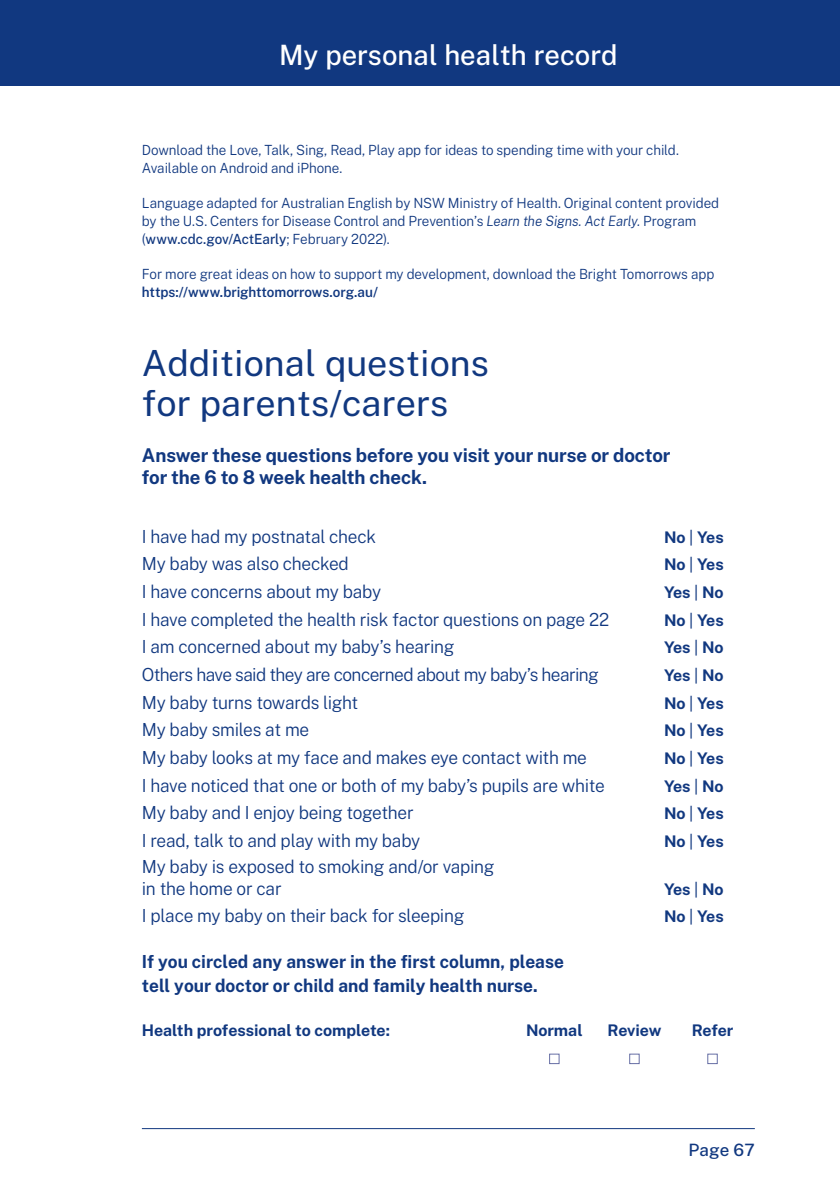
<style>
.page{position:relative;width:840px;height:1191px;background:#fff}
.page>*{position:absolute;margin:0;border:0;box-sizing:border-box;transform-origin:0 0}
.t1{font:36px/39.6px "Public Sans";color:#113880}
.t2{font:500 28px "Public Sans";color:#fff}
.Sub_Head_2{font:700 19px/22.8px "Public Sans";letter-spacing:-.005em;color:#113880}
.HealthAssess_NoRules{font:300 18px/22px "Public Sans";letter-spacing:-.02em;color:#113880;scale:.96 1}
.Body{font:700 18px/23.4px "Public Sans";color:#113880;scale:.96 1}
.t3{font:500 17px "Public Sans";color:#113880}
.HealthAssess_NoRules-2{font:700 16px "Public Sans";letter-spacing:-.015em;color:#113880}
.HealthAssess_Head{font:700 16px "Public Sans";color:#113880}
.BODY{font:300 14px/18px "Public Sans";letter-spacing:-.01em;color:#113880;scale:.96 1}
.Recommendations{font:300 14px/18px "Public Sans";letter-spacing:-.005em;color:#113880;scale:.96 1}
.s1{font-style:italic}
.s2{font-weight:500}
.s3{font-weight:600}
.s4{font-weight:400}
</style>
<div class="page">
<div style="left:0;top:0;width:839px;height:85px;background:#113880"></div>
<hr style="left:142px;top:1128px;width:612px;height:1px;background:#113880">
<div style="left:548px;top:1053px;width:11px;height:11px;border:1px solid #676fa5"></div>
<div style="left:628px;top:1053px;width:11px;height:11px;border:1px solid #676fa5"></div>
<div style="left:706px;top:1053px;width:11px;height:11px;border:1px solid #676fa5"></div>
<h2 class="t2" style="left:279px;top:35px;width:340px">My personal health record</h2>
<p class="BODY" style="left:142px;top:140px;width:560px">Download the Love, Talk, Sing, Read, Play app for ideas to spending time with your child.<br>Available on Android and iPhone.</p>
<p class="BODY" style="left:142px;top:193px;width:602px">Language adapted for Australian English by NSW Ministry of Health. Original content provided by the U.S. Centers for Disease Control and Prevention’s <span class="s1">Learn the Signs. Act Early.</span> Program (<span class="s2">www.cdc.gov/ActEarly</span>; February 2022).</p>
<p class="Recommendations" style="left:142px;top:264px;width:597px">For more great ideas on how to support my development, download the Bright Tomorrows app <span class="s3">https://www.brighttomorrows.org.au/</span></p>
<p class="t1" style="left:142px;top:341px;width:348px">Additional questions for parents/carers</p>
<p class="Sub_Head_2" style="left:142px;top:442px;width:530px">Answer these questions before you visit your nurse or doctor for the 6 to 8 week health check.</p>
<p class="HealthAssess_NoRules" style="left:142px;top:524px;width:245px">I have had my postnatal check</p>
<p class="HealthAssess_NoRules-2" style="left:663px;top:525px;width:61px">No <span class="s4">|</span> Yes</p>
<p class="HealthAssess_NoRules" style="left:142px;top:551px;width:217px">My baby was also checked</p>
<p class="HealthAssess_NoRules-2" style="left:663px;top:553px;width:61px">No <span class="s4">|</span> Yes</p>
<p class="HealthAssess_NoRules" style="left:142px;top:579px;width:250px">I have concerns about my baby</p>
<p class="HealthAssess_NoRules-2" style="left:663px;top:580px;width:61px">Yes <span class="s4">|</span> No</p>
<p class="HealthAssess_NoRules" style="left:142px;top:607px;width:488px">I have completed the health risk factor questions on page 22</p>
<p class="HealthAssess_NoRules-2" style="left:663px;top:608px;width:61px">No <span class="s4">|</span> Yes</p>
<p class="HealthAssess_NoRules" style="left:142px;top:634px;width:327px">I am concerned about my baby’s hearing</p>
<p class="HealthAssess_NoRules-2" style="left:663px;top:636px;width:61px">Yes <span class="s4">|</span> No</p>
<p class="HealthAssess_NoRules" style="left:142px;top:662px;width:477px">Others have said they are concerned about my baby’s hearing</p>
<p class="HealthAssess_NoRules-2" style="left:663px;top:663px;width:61px">Yes <span class="s4">|</span> No</p>
<p class="HealthAssess_NoRules" style="left:142px;top:690px;width:227px">My baby turns towards light</p>
<p class="HealthAssess_NoRules-2" style="left:663px;top:691px;width:61px">No <span class="s4">|</span> Yes</p>
<p class="HealthAssess_NoRules" style="left:142px;top:717px;width:176px">My baby smiles at me</p>
<p class="HealthAssess_NoRules-2" style="left:663px;top:719px;width:61px">No <span class="s4">|</span> Yes</p>
<p class="HealthAssess_NoRules" style="left:142px;top:745px;width:465px">My baby looks at my face and makes eye contact with me</p>
<p class="HealthAssess_NoRules-2" style="left:663px;top:746px;width:61px">No <span class="s4">|</span> Yes</p>
<p class="HealthAssess_NoRules" style="left:142px;top:773px;width:483px">I have noticed that one or both of my baby’s pupils are white</p>
<p class="HealthAssess_NoRules-2" style="left:663px;top:774px;width:61px">Yes <span class="s4">|</span> No</p>
<p class="HealthAssess_NoRules" style="left:142px;top:800px;width:284px">My baby and I enjoy being together</p>
<p class="HealthAssess_NoRules-2" style="left:663px;top:802px;width:61px">No <span class="s4">|</span> Yes</p>
<p class="HealthAssess_NoRules" style="left:142px;top:828px;width:291px">I read, talk to and play with my baby</p>
<p class="HealthAssess_NoRules-2" style="left:663px;top:829px;width:61px">No <span class="s4">|</span> Yes</p>
<p class="HealthAssess_NoRules" style="left:142px;top:854px;width:368px">My baby is exposed to smoking and/or vaping in the home or car</p>
<p class="HealthAssess_NoRules-2" style="left:663px;top:877px;width:61px">Yes <span class="s4">|</span> No</p>
<p class="HealthAssess_NoRules" style="left:142px;top:903px;width:337px">I place my baby on their back for sleeping</p>
<p class="HealthAssess_NoRules-2" style="left:663px;top:904px;width:61px">No <span class="s4">|</span> Yes</p>
<p class="Body" style="left:142px;top:949px;width:441px">If you circled any answer in the first column, please tell your doctor or child and family health nurse.</p>
<p class="HealthAssess_Head" style="left:142px;top:1019px;width:249px">Health professional to complete:</p>
<p class="HealthAssess_Head" style="left:525px;top:1019px;width:58px">Normal</p>
<p class="HealthAssess_Head" style="left:607px;top:1019px;width:55px">Review</p>
<p class="HealthAssess_Head" style="left:691px;top:1019px;width:43px">Refer</p>
<p class="t3" style="left:688px;top:1137px;width:68px">Page 67</p>
</div>
